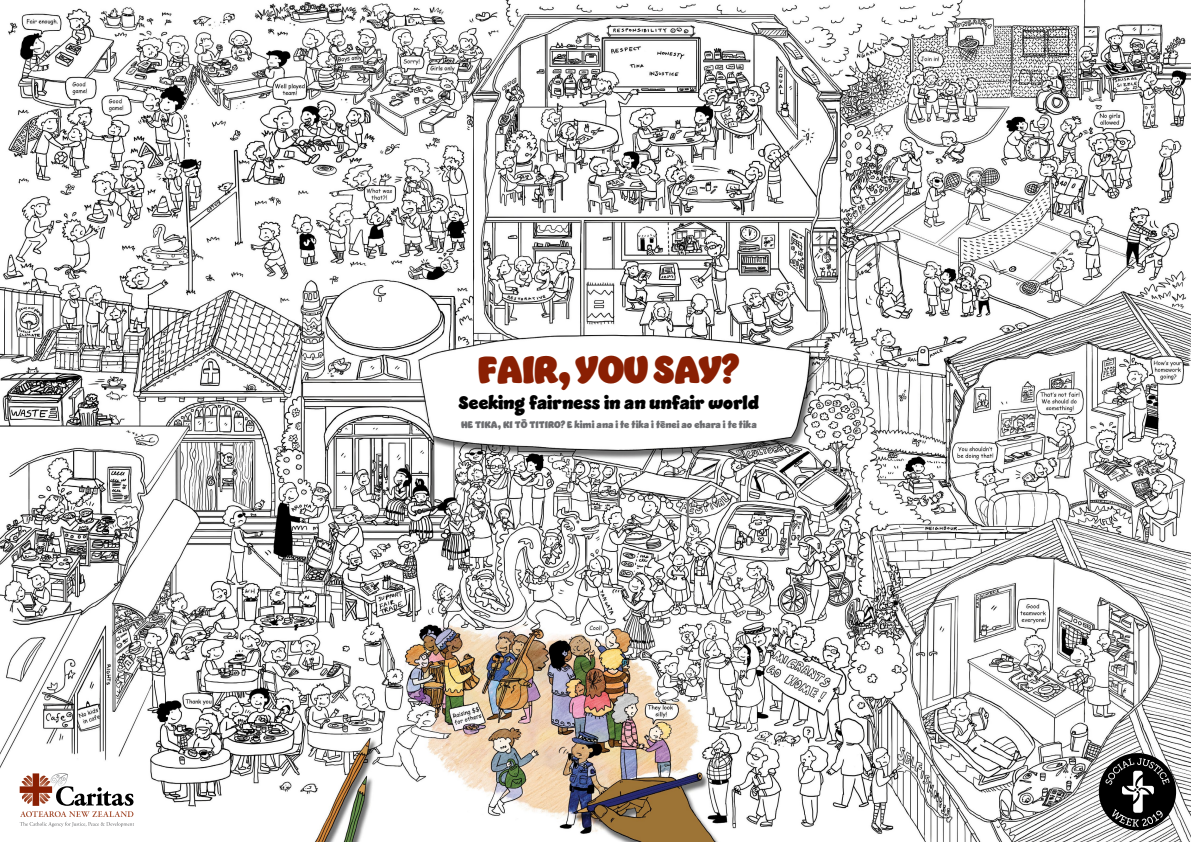
<style>
.page{position:relative;width:1191px;height:842px;background:#fff}
.page>*{position:absolute;margin:0;border:0;box-sizing:border-box;transform-origin:0 0}
.t1{font:39px "Jumble";letter-spacing:-.025em;color:#8a1f03}
.t2{font:18.5px "Jumble";color:#000}
.t3{font:9.9px "Jumble";color:#6d6e71}
</style>
<div class="page">
<img style="left:0;top:0;width:1191px;height:842px">
<div style="left:1098px;top:753px;width:78px;height:77px;background:#000;border-radius:50%"></div>
<svg style="left:1105px;top:758px;width:64px;height:69px"></svg>
<svg style="left:20px;top:773px;width:114px;height:54px"></svg>
<h1 class="t1" style="left:478px;top:341px;width:263px">FAIR, YOU SAY?</h1>
<h2 class="t2" style="left:458px;top:390px;width:302px">Seeking fairness in an unfair world</h2>
<p class="t3" style="left:461px;top:417px;width:297px">HE TIKA, KI TŌ TITIRO? E kimi ana i te tika i tēnei ao ehara i te tika</p>
</div>
